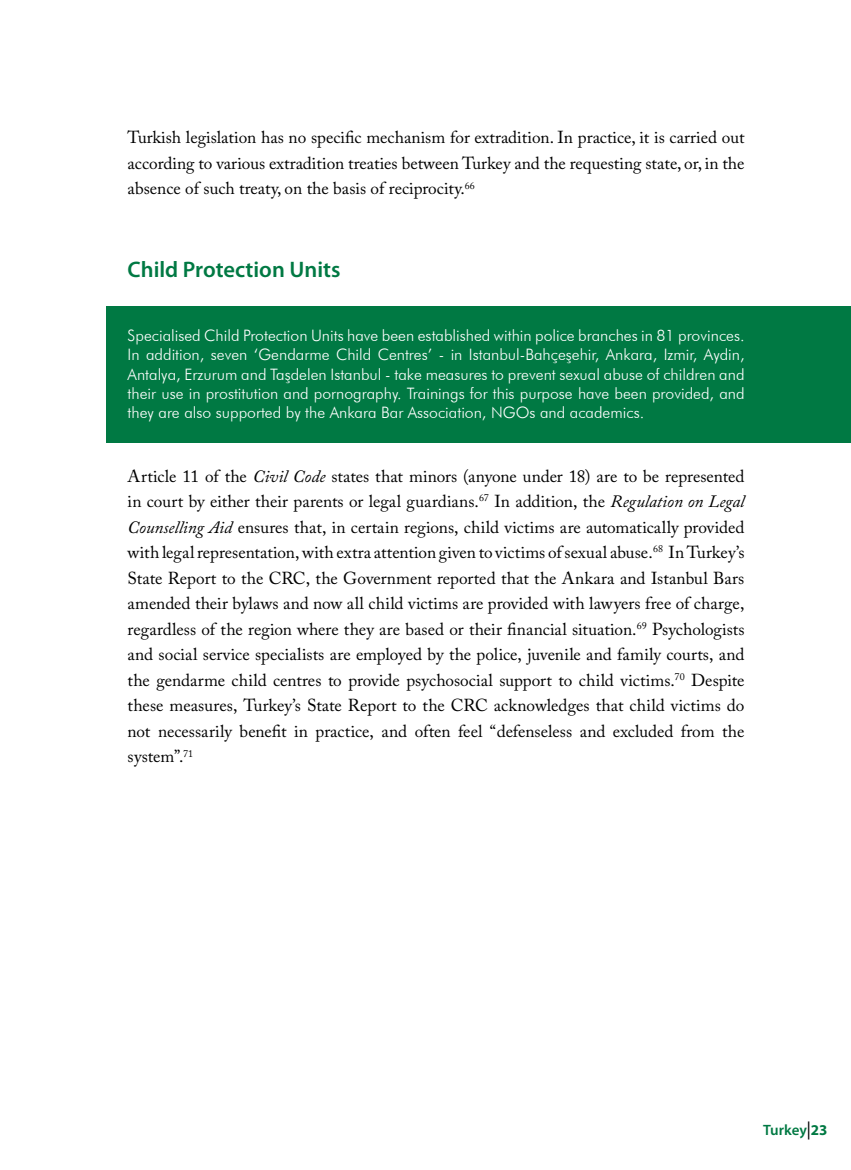
<style>
.page{position:relative;width:851px;height:1170px;background:#fff}
.page>*{position:absolute;margin:0;border:0;box-sizing:border-box;transform-origin:0 0}
.t1{font:600 22.5px "Myriad Pro";color:#007943}
.t2{font:17.25px/25.5px "Adobe Caslon Pro";color:#000;text-align:justify}
.t3{font:300 15.75px/19.2px "Futura BT";color:#fff;text-align:justify}
.t4{font:600 15px "Myriad Pro";letter-spacing:-.005em;color:#007943}
.s1{font-style:italic}
.s2{font-family:"Myriad Cn Web";font-weight:400;font-size:18px;color:#000}
.s3{font-weight:700}
</style>
<div class="page">
<div style="left:106px;top:306px;width:744px;height:136px;background:#007943"></div>
<p class="t2" style="left:128px;top:125px;width:618px">Turkish legislation has no specific mechanism for extradition. In practice, it is carried out according to various extradition treaties between Turkey and the requesting state, or, in the absence of such treaty, on the basis of reciprocity.<sup>66</sup></p>
<h1 class="t1" style="left:128px;top:255px;width:214px">Child Protection Units</h1>
<p class="t3" style="left:128px;top:326px;width:618px">Specialised Child Protection Units have been established within police branches in 81 provinces.<br>In addition, seven ‘Gendarme Child Centres’ - in Istanbul-Bahçeşehir, Ankara, Izmir, Aydin, Antalya, Erzurum and Taşdelen Istanbul - take measures to prevent sexual abuse of children and their use in prostitution and pornography. Trainings for this purpose have been provided, and they are also supported by the Ankara Bar Association, NGOs and academics.</p>
<p class="t2" style="left:128px;top:463px;width:618px">Article 11 of the <span class="s1">Civil Code</span> states that minors (anyone under 18) are to be represented in court by either their parents or legal guardians.<sup>67</sup> In addition, the <span class="s1">Regulation on Legal Counselling Aid</span> ensures that, in certain regions, child victims are automatically provided with legal representation, with extra attention given to victims of sexual abuse.<sup>68</sup> In Turkey’s State Report to the CRC, the Government reported that the Ankara and Istanbul Bars amended their bylaws and now all child victims are provided with lawyers free of charge, regardless of the region where they are based or their financial situation.<sup>69</sup> Psychologists and social service specialists are employed by the police, juvenile and family courts, and the gendarme child centres to provide psychosocial support to child victims.<sup>70</sup> Despite these measures, Turkey’s State Report to the CRC acknowledges that child victims do not necessarily benefit in practice, and often feel “defenseless and excluded from the system”.<sup>71</sup></p>
<p class="t4" style="left:763px;top:1120px;width:66px">Turkey<span class="s2">|</span><span class="s3">23</span></p>
</div>
